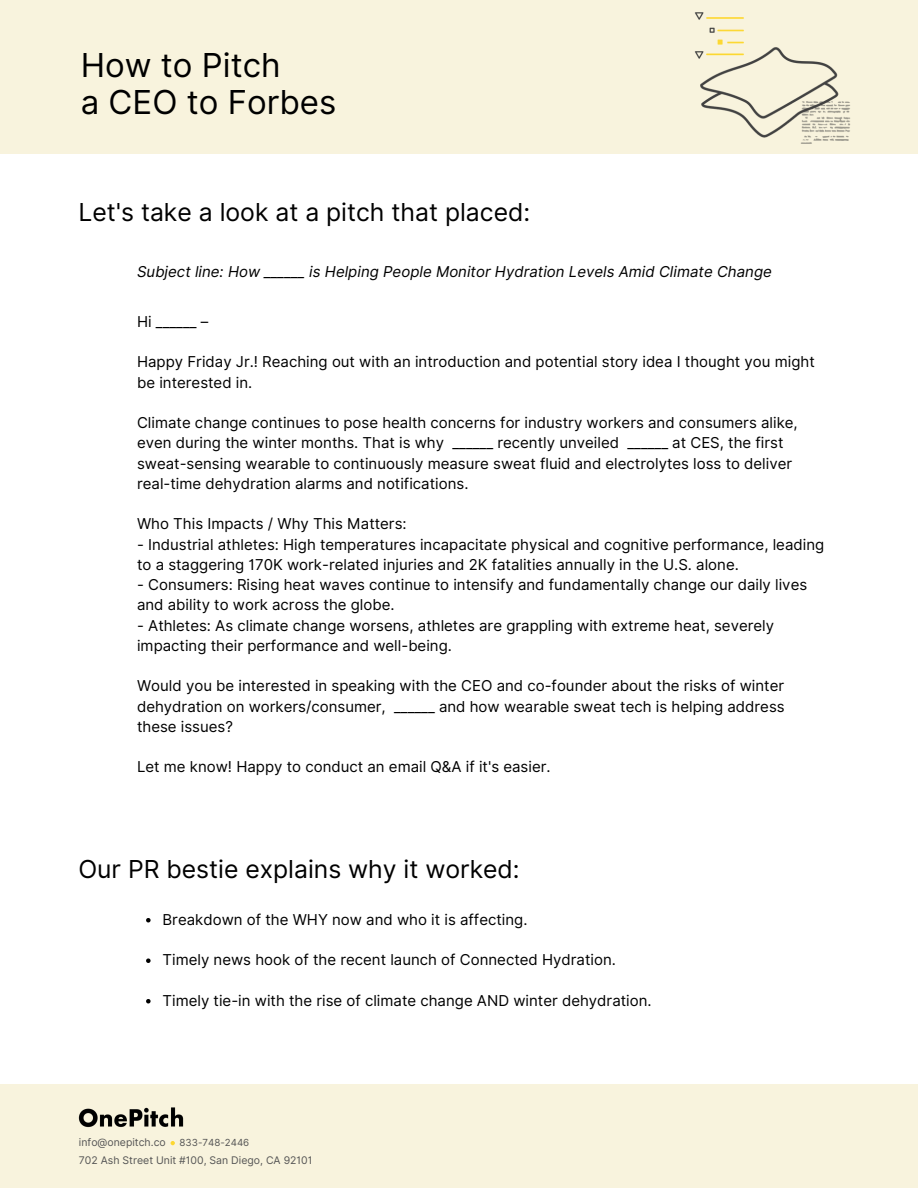
<style>
.page{position:relative;width:918px;height:1188px;background:#fff}
.page>*{position:absolute;margin:0;border:0;box-sizing:border-box;transform-origin:0 0}
.t1{font:33px "Inter";color:#000}
.t2{font:24.75px "Inter";color:#000}
.t3{font:15px/20.2px "Inter";color:#000}
.t4{font:italic 15px "Inter";color:#000}
.t5{font:10.5px "Inter";color:#545454}
.t6{font:9.75px "Inter";color:#545454}
</style>
<div class="page">
<div style="left:0;top:0;width:918px;height:154px;background:#f8f3dd"></div>
<div style="left:0;top:1085px;width:918px;height:103px;background:#f8f3dd"></div>
<img style="left:78px;top:1107px;width:105px;height:20px">
<svg style="left:171px;top:1141px;width:4px;height:4px"></svg>
<svg style="left:146px;top:918px;width:5px;height:4px"></svg>
<svg style="left:146px;top:958px;width:5px;height:5px"></svg>
<svg style="left:146px;top:999px;width:5px;height:4px"></svg>
<img style="left:694px;top:12px;width:157px;height:132px">
<p class="t1" style="left:81px;top:45px;width:201px">How to Pitch</p>
<p class="t1" style="left:81px;top:82px;width:257px">a CEO to Forbes</p>
<p class="t2" style="left:78px;top:197px;width:453px">Let's take a look at a pitch that placed:</p>
<p class="t4" style="left:137px;top:263px;width:636px">Subject line: How ______ is Helping People Monitor Hydration Levels Amid Climate Change</p>
<p class="t3" style="left:137px;top:311px;width:73px">Hi ______ –</p>
<p class="t3" style="left:137px;top:352px;width:679px">Happy Friday Jr.! Reaching out with an introduction and potential story idea I thought you might be interested in.</p>
<p class="t3" style="left:137px;top:413px;width:662px">Climate change continues to pose health concerns for industry workers and consumers alike, even during the winter months. That is why ______ recently unveiled ______ at CES, the first sweat-sensing wearable to continuously measure sweat fluid and electrolytes loss to deliver real-time dehydration alarms and notifications.</p>
<p class="t3" style="left:137px;top:514px;width:271px">Who This Impacts / Why This Matters:</p>
<p class="t3" style="left:137px;top:534px;width:689px">- Industrial athletes: High temperatures incapacitate physical and cognitive performance, leading to a staggering 170K work-related injuries and 2K fatalities annually in the U.S. alone.</p>
<p class="t3" style="left:137px;top:575px;width:672px">- Consumers: Rising heat waves continue to intensify and fundamentally change our daily lives and ability to work across the globe.</p>
<p class="t3" style="left:137px;top:615px;width:639px">- Athletes: As climate change worsens, athletes are grappling with extreme heat, severely impacting their performance and well-being.</p>
<p class="t3" style="left:137px;top:676px;width:649px;text-align:justify">Would you be interested in speaking with the CEO and co-founder about the risks of winter dehydration on workers/consumer, ______ and how wearable sweat tech is helping address these issues?</p>
<p class="t3" style="left:137px;top:757px;width:415px">Let me know! Happy to conduct an email Q&amp;A if it's easier.</p>
<p class="t2" style="left:78px;top:854px;width:443px">Our PR bestie explains why it worked:</p>
<p class="t3" style="left:163px;top:909px;width:366px">Breakdown of the WHY now and who it is affecting.</p>
<p class="t3" style="left:163px;top:950px;width:455px">Timely news hook of the recent launch of Connected Hydration.</p>
<p class="t3" style="left:163px;top:990px;width:491px">Timely tie-in with the rise of climate change AND winter dehydration.</p>
<p class="t5" style="left:79px;top:1136px;width:88px">info@onepitch.co</p>
<p class="t5" style="left:79px;top:1154px;width:235px">702 Ash Street Unit #100, San Diego, CA 92101</p>
<p class="t6" style="left:180px;top:1137px;width:71px">833-748-2446</p>
</div>
